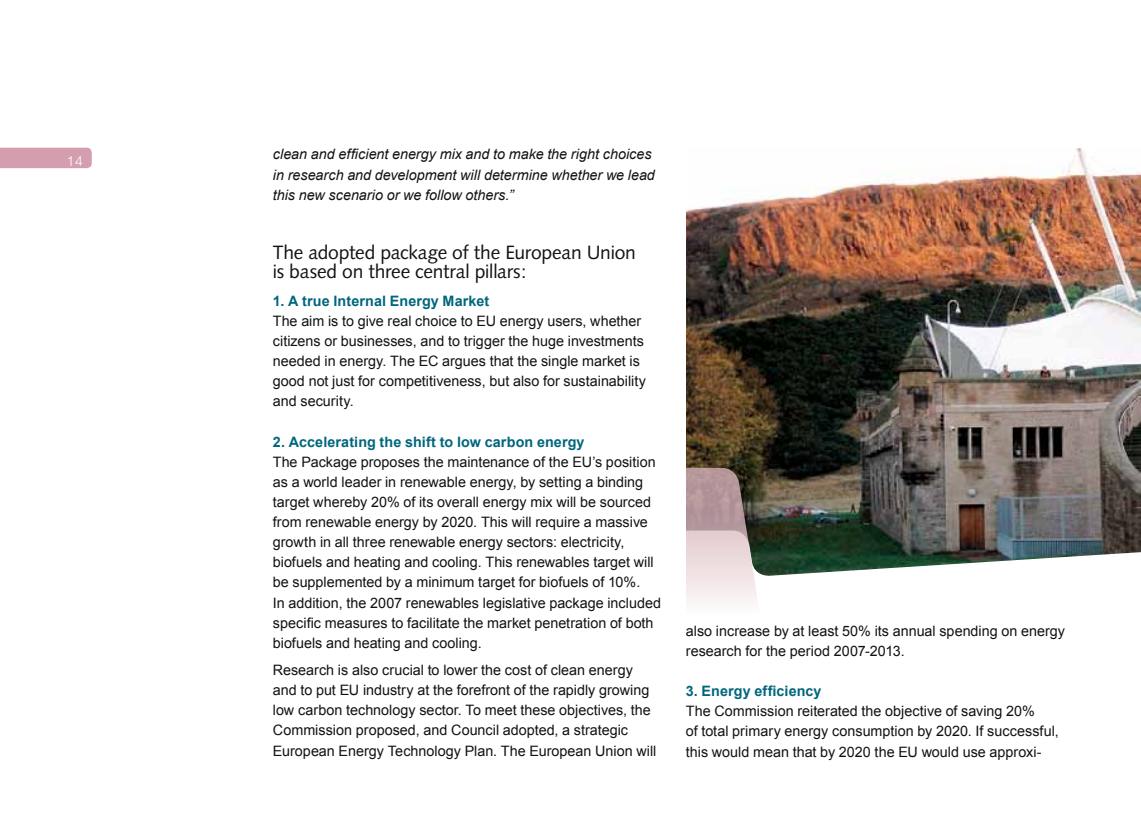
<style>
.page{position:relative;width:1141px;height:819px;background:#fff}
.page>*{position:absolute;margin:0;border:0;box-sizing:border-box;transform-origin:0 0}
.t1{font:19.25px/19.2px "Syntax";letter-spacing:-.01em;color:#121212}
.t2{font:14.35px/20.1px "Arial";color:#121212}
.t3{font:italic 14.35px/20.1px "Arial";color:#121212}
.t4{font:700 14.35px "Arial";letter-spacing:.005em;color:#00667d}
.t5{font:300 14px "Helvetica Neue";color:#fff}
</style>
<div class="page">
<div style="left:0;top:148px;width:92px;height:20px;background:#d49eaf"></div>
<img style="left:686px;top:148px;width:455px;height:331px">
<img style="left:772px;top:479px;width:369px;height:97px">
<svg style="left:686px;top:467px;width:86px;height:134px;background:#aea09e"></svg>
<p class="t5" style="left:67px;top:152px;width:17px">14</p>
<p class="t3" style="left:273px;top:144px;width:384px">clean and efficient energy mix and to make the right choices in research and development will determine whether we lead this new scenario or we follow others.”</p>
<h1 class="t1" style="left:273px;top:243px;width:365px">The adopted package of the European Union is based on three central pillars:</h1>
<p class="t4" style="left:273px;top:292px;width:218px">1. A true Internal Energy Market</p>
<p class="t2" style="left:273px;top:310px;width:375px">The aim is to give real choice to EU energy users, whether citizens or businesses, and to trigger the huge investments needed in energy. The EC argues that the single market is good not just for competitiveness, but also for sustainability and security.</p>
<p class="t4" style="left:273px;top:433px;width:313px">2. Accelerating the shift to low carbon energy</p>
<p class="t2" style="left:273px;top:451px;width:390px">The Package proposes the maintenance of the EU’s position as a world leader in renewable energy, by setting a binding target whereby 20% of its overall energy mix will be sourced from renewable energy by 2020. This will require a massive growth in all three renewable energy sectors: electricity, biofuels and heating and cooling. This renewables target will be supplemented by a minimum target for biofuels of 10%.<br>In addition, the 2007 renewables legislative package included specific measures to facilitate the market penetration of both biofuels and heating and cooling.</p>
<p class="t2" style="left:273px;top:659px;width:385px">Research is also crucial to lower the cost of clean energy and to put EU industry at the forefront of the rapidly growing low carbon technology sector. To meet these objectives, the Commission proposed, and Council adopted, a strategic European Energy Technology Plan. The European Union will</p>
<p class="t2" style="left:686px;top:620px;width:381px">also increase by at least 50% its annual spending on energy research for the period 2007-2013.</p>
<p class="t4" style="left:686px;top:683px;width:137px">3. Energy efficiency</p>
<p class="t2" style="left:686px;top:701px;width:374px">The Commission reiterated the objective of saving 20%<br>of total primary energy consumption by 2020. If successful, this would mean that by 2020 the EU would use approxi-</p>
</div>
